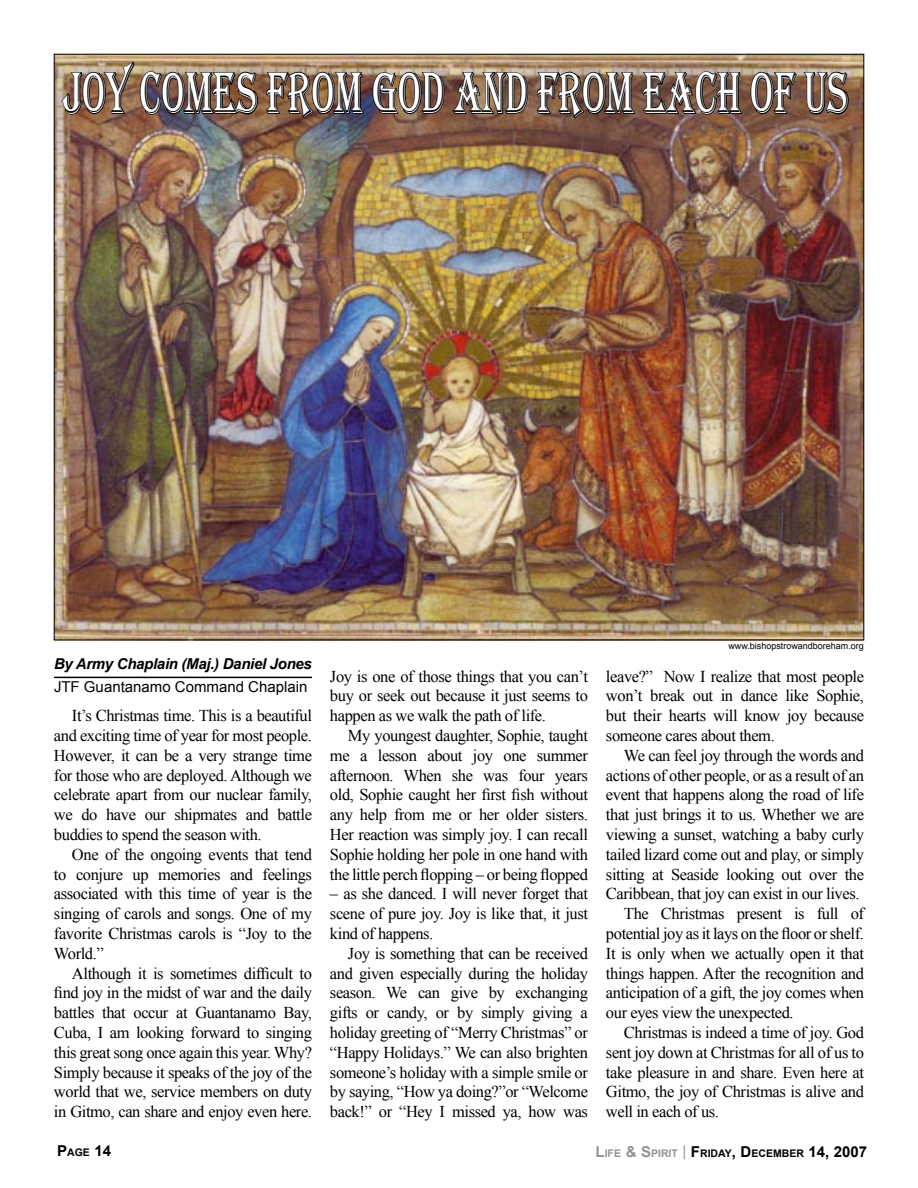
<style>
.page{position:relative;width:918px;height:1188px;background:#fff}
.page>*{position:absolute;margin:0;border:0;box-sizing:border-box;transform-origin:0 0}
.Body_text_news{font:60px "Algerian";color:#fff;scale:.63 1}
.Body_text_news-2{font:16.5px/19.8px "Times New Roman";letter-spacing:-.025em;color:#000;text-align:justify}
.By_line_name{font:italic 700 15px "Arial";letter-spacing:-.02em;color:#000}
.Body_Text_2{font:15px "Arial";color:#000}
.t1{font:700 15px "Arial";color:#000}
.t2{font:700 10.5px "Arial";color:#000}
.Body_Text_2-2{font:9px "Arial";color:#000}
.s1{font-size:10.5px}
.s2{font-size:15px;color:#939393}
.s3{color:#939393}
.s4{font-weight:400;font-size:15px;color:#939393}
.s5{font-size:15px}
</style>
<div class="page">
<img style="left:56px;top:56px;width:806px;height:582px">
<hr style="left:54px;top:677px;width:258px;height:1px;background:#000">
<img style="left:60px;top:53px;width:306px;height:67px">
<img style="left:372px;top:69px;width:157px;height:47px">
<svg style="left:535px;top:53px;width:208px;height:67px;background:#675142"></svg>
<svg style="left:750px;top:71px;width:99px;height:44px;background:#533c2f"></svg>
<p class="Body_text_news" style="left:63px;top:60px;width:1248px">JOY COMES FROM GOD AND FROM EACH OF US</p>
<p class="By_line_name" style="left:54px;top:654px;width:259px">By Army Chaplain (Maj.) Daniel Jones</p>
<p class="Body_Text_2" style="left:54px;top:677px;width:255px">JTF Guantanamo Command Chaplain</p>
<p class="Body_text_news-2" style="left:54px;top:705px;width:260px;text-indent:18px">It’s Christmas time. This is a beautiful and exciting time of year for most people.<br>However, it can be a very strange time for those who are deployed. Although we celebrate apart from our nuclear family, we do have our shipmates and battle buddies to spend the season with.</p>
<p class="Body_text_news-2" style="left:54px;top:844px;width:260px;text-indent:18px">One of the ongoing events that tend to conjure up memories and feelings associated with this time of year is the singing of carols and songs. One of my favorite Christmas carols is “Joy to the World.”</p>
<p class="Body_text_news-2" style="left:54px;top:963px;width:260px;text-indent:18px">Although it is sometimes difficult to find joy in the midst of war and the daily battles that occur at Guantanamo Bay, Cuba, I am looking forward to singing this great song once again this year. Why?<br>Simply because it speaks of the joy of the world that we, service members on duty in Gitmo, can share and enjoy even here.</p>
<p class="Body_text_news-2" style="left:330px;top:666px;width:260px">Joy is one of those things that you can’t buy or seek out because it just seems to happen as we walk the path of life.</p>
<p class="Body_text_news-2" style="left:330px;top:725px;width:260px;text-indent:18px">My youngest daughter, Sophie, taught me a lesson about joy one summer afternoon. When she was four years old, Sophie caught her first fish without any help from me or her older sisters.<br>Her reaction was simply joy. I can recall Sophie holding her pole in one hand with the little perch flopping – or being flopped</p>
<p class="Body_text_news-2" style="left:330px;top:884px;width:260px">– as she danced. I will never forget that scene of pure joy. Joy is like that, it just kind of happens.</p>
<p class="Body_text_news-2" style="left:330px;top:943px;width:260px;text-indent:18px">Joy is something that can be received and given especially during the holiday season. We can give by exchanging gifts or candy, or by simply giving a holiday greeting of “Merry Christmas” or “Happy Holidays.” We can also brighten someone’s holiday with a simple smile or by saying, “How ya doing?”or “Welcome back!” or “Hey I missed ya, how was</p>
<p class="Body_Text_2-2" style="left:728px;top:640px;width:137px">www.bishopstrowandboreham.org</p>
<p class="Body_text_news-2" style="left:606px;top:666px;width:260px">leave?” Now I realize that most people won’t break out in dance like Sophie, but their hearts will know joy because someone cares about them.</p>
<p class="Body_text_news-2" style="left:606px;top:745px;width:260px;text-indent:18px">We can feel joy through the words and actions of other people, or as a result of an event that happens along the road of life that just brings it to us. Whether we are viewing a sunset, watching a baby curly tailed lizard come out and play, or simply sitting at Seaside looking out over the Caribbean, that joy can exist in our lives.</p>
<p class="Body_text_news-2" style="left:606px;top:904px;width:260px;text-indent:18px">The Christmas present is full of potential joy as it lays on the floor or shelf.<br>It is only when we actually open it that things happen. After the recognition and anticipation of a gift, the joy comes when our eyes view the unexpected.</p>
<p class="Body_text_news-2" style="left:606px;top:1022px;width:260px;text-indent:18px">Christmas is indeed a time of joy. God sent joy down at Christmas for all of us to take pleasure in and share. Even here at Gitmo, the joy of Christmas is alive and well in each of us.</p>
<p class="t1" style="left:57px;top:1141px;width:56px">P<span class="s1">AGE</span> 14</p>
<p class="t2" style="left:596px;top:1146px;width:273px"><span class="s2">L</span><span class="s3">IFE</span> <span class="s2">&amp; S</span><span class="s3">PIRIT</span> <span class="s4">|</span> <span class="s5">F</span>RIDAY<span class="s5">, D</span>ECEMBER <span class="s5">14, 2007</span></p>
</div>
